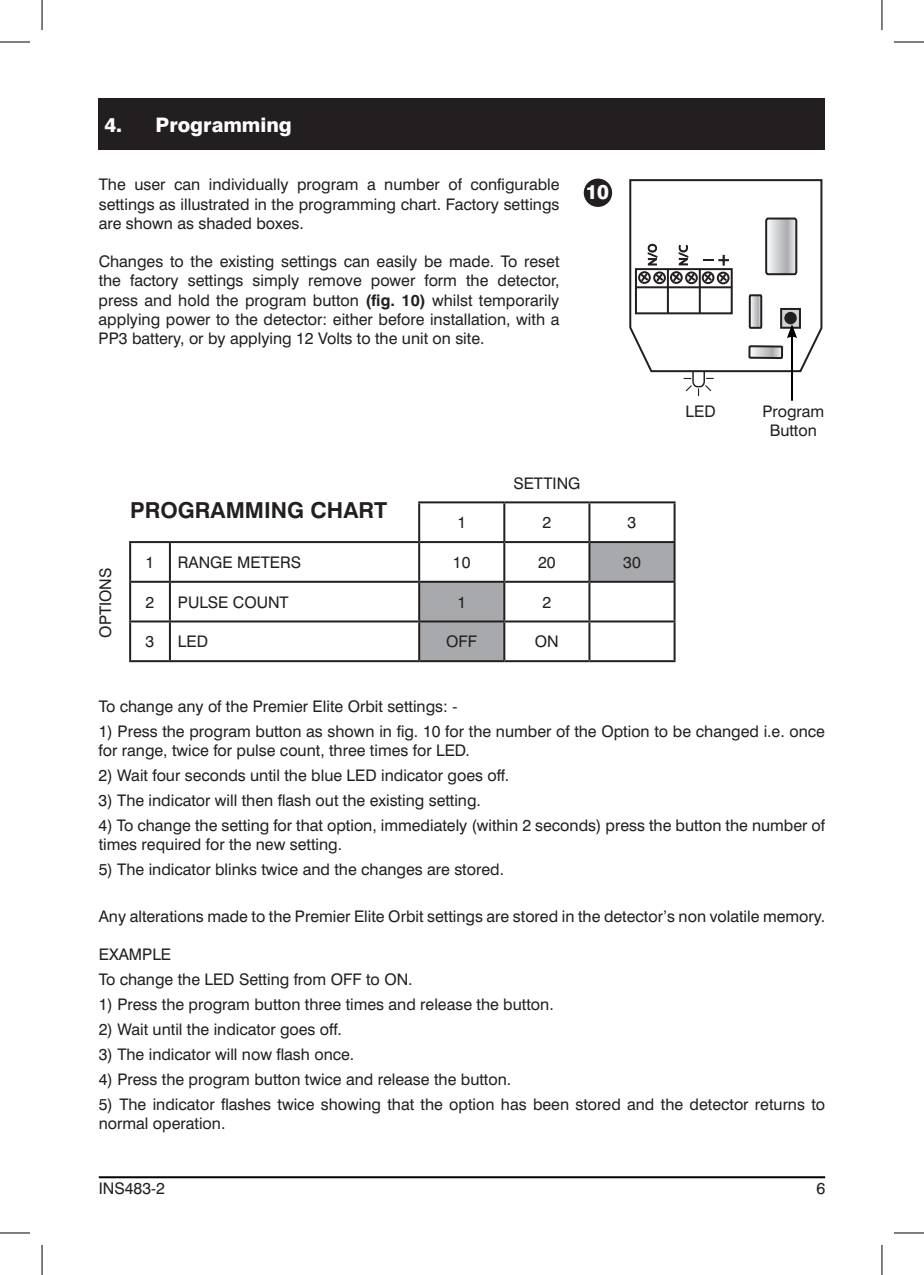
<style>
.page{position:relative;width:924px;height:1275px;background:#fff}
.page>*{position:absolute;margin:0;border:0;box-sizing:border-box;transform-origin:0 0}
.t1{font:700 22px "Swiss 721 BT";color:#231f20}
.t2{font:800 20px "Swiss 721 BT";color:#fff}
.t3{font:16px/19.2px "Swiss 721 BT";color:#231f20}
.s1{font-weight:700}
</style>
<div class="page">
<hr style="left:99px;top:1176px;width:725px;height:2px;background:#000">
<div style="left:99px;top:99px;width:725px;height:51px;background:#231f20"></div>
<div style="left:583px;top:179px;width:29px;height:28px;background:#231f20;border-radius:50%"></div>
<svg style="left:420px;top:543px;width:253px;height:117px"></svg>
<hr style="left:418px;top:501px;width:86px;height:2px;background:#231f20">
<hr style="left:504px;top:501px;width:85px;height:2px;background:#231f20">
<hr style="left:503px;top:503px;width:2px;height:38px;background:#231f20">
<hr style="left:589px;top:501px;width:86px;height:2px;background:#231f20">
<hr style="left:588px;top:503px;width:2px;height:38px;background:#231f20">
<hr style="left:673px;top:503px;width:2px;height:38px;background:#231f20">
<hr style="left:129px;top:543px;width:2px;height:38px;background:#231f20">
<hr style="left:169px;top:543px;width:2px;height:38px;background:#231f20">
<hr style="left:419px;top:541px;width:85px;height:2px;background:#231f20">
<hr style="left:418px;top:543px;width:2px;height:38px;background:#231f20">
<hr style="left:504px;top:541px;width:85px;height:2px;background:#231f20">
<hr style="left:503px;top:543px;width:2px;height:38px;background:#231f20">
<hr style="left:589px;top:541px;width:86px;height:2px;background:#231f20">
<hr style="left:588px;top:543px;width:2px;height:38px;background:#231f20">
<hr style="left:673px;top:543px;width:2px;height:38px;background:#231f20">
<hr style="left:129px;top:581px;width:41px;height:2px;background:#231f20">
<hr style="left:129px;top:583px;width:2px;height:37px;background:#231f20">
<hr style="left:170px;top:581px;width:249px;height:2px;background:#231f20">
<hr style="left:169px;top:583px;width:2px;height:37px;background:#231f20">
<hr style="left:419px;top:581px;width:85px;height:2px;background:#231f20">
<hr style="left:418px;top:583px;width:2px;height:37px;background:#231f20">
<hr style="left:504px;top:581px;width:85px;height:2px;background:#231f20">
<hr style="left:503px;top:583px;width:2px;height:37px;background:#231f20">
<hr style="left:589px;top:581px;width:86px;height:2px;background:#231f20">
<hr style="left:588px;top:583px;width:2px;height:37px;background:#231f20">
<hr style="left:673px;top:583px;width:2px;height:37px;background:#231f20">
<hr style="left:129px;top:620px;width:41px;height:2px;background:#231f20">
<hr style="left:129px;top:622px;width:2px;height:38px;background:#231f20">
<hr style="left:170px;top:620px;width:249px;height:2px;background:#231f20">
<hr style="left:169px;top:622px;width:2px;height:38px;background:#231f20">
<hr style="left:419px;top:620px;width:85px;height:2px;background:#231f20">
<hr style="left:418px;top:622px;width:2px;height:38px;background:#231f20">
<hr style="left:504px;top:620px;width:85px;height:2px;background:#231f20">
<hr style="left:503px;top:622px;width:2px;height:38px;background:#231f20">
<hr style="left:589px;top:620px;width:86px;height:2px;background:#231f20">
<hr style="left:588px;top:622px;width:2px;height:38px;background:#231f20">
<hr style="left:673px;top:622px;width:2px;height:38px;background:#231f20">
<hr style="left:129px;top:660px;width:41px;height:2px;background:#231f20">
<hr style="left:170px;top:660px;width:249px;height:2px;background:#231f20">
<hr style="left:419px;top:660px;width:85px;height:2px;background:#231f20">
<hr style="left:504px;top:660px;width:85px;height:2px;background:#231f20">
<hr style="left:589px;top:660px;width:86px;height:2px;background:#231f20">
<hr style="left:418px;top:503px;width:2px;height:38px;background:#231f20">
<hr style="left:129px;top:541px;width:41px;height:2px;background:#231f20">
<hr style="left:170px;top:541px;width:249px;height:2px;background:#231f20">
<hr style="left:790px;top:335px;width:2px;height:66px;background:#000">
<svg style="left:629px;top:179px;width:194px;height:220px"></svg>
<hr style="left:0;top:42px;width:30px;height:1px;background:#000">
<hr style="left:893px;top:42px;width:30px;height:1px;background:#000">
<hr style="left:0;top:1232px;width:30px;height:1px;background:#000">
<hr style="left:893px;top:1232px;width:30px;height:1px;background:#000">
<hr style="left:42px;top:0;width:1px;height:30px;background:#000">
<hr style="left:42px;top:1245px;width:1px;height:30px;background:#000">
<hr style="left:881px;top:0;width:1px;height:30px;background:#000">
<hr style="left:881px;top:1245px;width:1px;height:30px;background:#000">
<p class="t2" style="left:104px;top:113px;width:189px">4. Programming</p>
<p class="t3" style="left:99px;top:175px;width:462px;text-align:justify">The user can individually program a number of configurable settings as illustrated in the programming chart. Factory settings are shown as shaded boxes.</p>
<p class="t3" style="left:99px;top:252px;width:462px;text-align:justify">Changes to the existing settings can easily be made. To reset the factory settings simply remove power form the detector, press and hold the program button <span class="s1">(fig. 10)</span> whilst temporarily applying power to the detector: either before installation, with a PP3 battery, or by applying 12 Volts to the unit on site.</p>
<p class="t2" style="left:585px;top:179px;width:25px">10</p>
<p class="t3" style="left:96px;top:638px;width:71px;rotate:-90deg">OPTIONS</p>
<h1 class="t1" style="left:130px;top:496px;width:258px">PROGRAMMING CHART</h1>
<p class="t3" style="left:513px;top:474px;width:69px">SETTING</p>
<p class="t3" style="left:457px;top:513px;width:10px">1</p>
<p class="t3" style="left:542px;top:513px;width:10px">2</p>
<p class="t3" style="left:627px;top:513px;width:10px">3</p>
<p class="t3" style="left:145px;top:552px;width:10px">1</p>
<p class="t3" style="left:178px;top:552px;width:125px">RANGE METERS</p>
<p class="t3" style="left:453px;top:552px;width:19px">10</p>
<p class="t3" style="left:538px;top:552px;width:19px">20</p>
<p class="t3" style="left:623px;top:552px;width:19px">30</p>
<p class="t3" style="left:145px;top:592px;width:10px">2</p>
<p class="t3" style="left:178px;top:592px;width:112px">PULSE COUNT</p>
<p class="t3" style="left:457px;top:592px;width:10px">1</p>
<p class="t3" style="left:542px;top:592px;width:10px">2</p>
<p class="t3" style="left:145px;top:632px;width:10px">3</p>
<p class="t3" style="left:178px;top:632px;width:32px">LED</p>
<p class="t3" style="left:446px;top:632px;width:33px">OFF</p>
<p class="t3" style="left:534px;top:632px;width:25px">ON</p>
<p class="t3" style="left:685px;top:402px;width:32px">LED</p>
<p class="t3" style="left:762px;top:402px;width:63px;text-align:center">Program<br>Button</p>
<p class="t3" style="left:99px;top:696px;width:360px">To change any of the Premier Elite Orbit settings: -</p>
<p class="t3" style="left:99px;top:721px;width:727px">1) Press the program button as shown in fig. 10 for the number of the Option to be changed i.e. once for range, twice for pulse count, three times for LED.</p>
<p class="t3" style="left:99px;top:765px;width:412px">2) Wait four seconds until the blue LED indicator goes off.</p>
<p class="t3" style="left:99px;top:790px;width:383px">3) The indicator will then flash out the existing setting.</p>
<p class="t3" style="left:99px;top:815px;width:727px">4) To change the setting for that option, immediately (within 2 seconds) press the button the number of times required for the new setting.</p>
<p class="t3" style="left:99px;top:859px;width:406px">5) The indicator blinks twice and the changes are stored.</p>
<p class="t3" style="left:99px;top:906px;width:727px">Any alterations made to the Premier Elite Orbit settings are stored in the detector’s non volatile memory.</p>
<p class="t3" style="left:99px;top:942px;width:315px;line-height:24.8px">EXAMPLE<br>To change the LED Setting from OFF to ON.</p>
<p class="t3" style="left:99px;top:994px;width:456px">1) Press the program button three times and release the button.</p>
<p class="t3" style="left:99px;top:1019px;width:244px">2) Wait until the indicator goes off.</p>
<p class="t3" style="left:99px;top:1044px;width:257px">3) The indicator will now flash once.</p>
<p class="t3" style="left:99px;top:1069px;width:414px">4) Press the program button twice and release the button.</p>
<p class="t3" style="left:99px;top:1094px;width:727px">5) The indicator flashes twice showing that the option has been stored and the detector returns to normal operation.</p>
<p class="t3" style="left:99px;top:1178px;width:68px">INS483-2</p>
<p class="t3" style="left:816px;top:1178px;width:10px">6</p>
</div>
